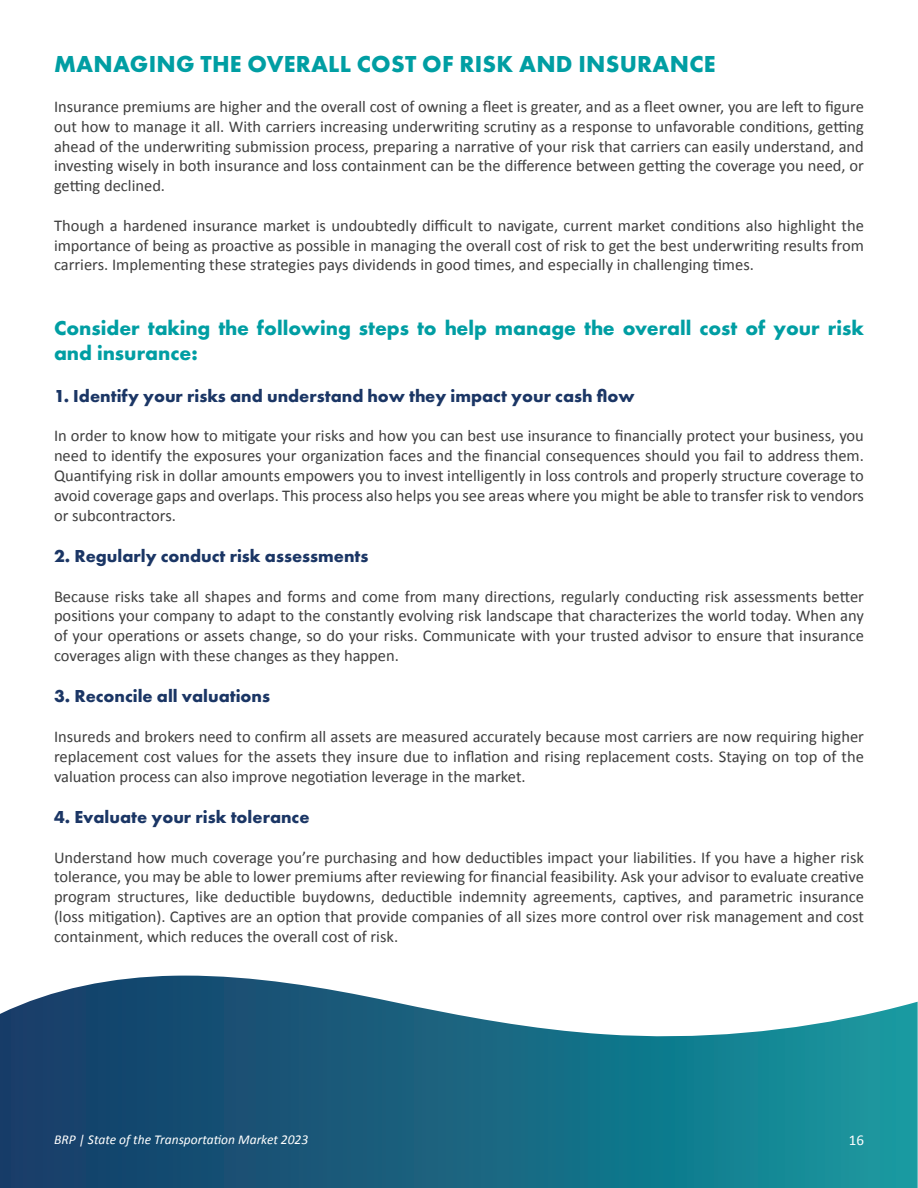
<style>
.page{position:relative;width:918px;height:1188px;background:#fff}
.page>*{position:absolute;margin:0;border:0;box-sizing:border-box;transform-origin:0 0}
.t1{font:700 24px "Futura PT";letter-spacing:.01em;color:#009ea3}
.t2{font:700 21px/25.2px "Futura PT";color:#009ea3}
.t3{font:700 18px "Futura PT";color:#1b3665}
.Body_copy{font:16.5px/19.8px "Calibri";color:#3f3f3f;text-align:justify}
.t4{font:15px "Calibri";color:#fff}
.t5{font:italic 13.5px "Calibri";color:#fff}
</style>
<div class="page">
<svg style="left:0;top:976px;width:918px;height:212px;background:#397b93"></svg>
<h1 class="t1" style="left:54px;top:49px;width:663px">MANAGING THE OVERALL COST OF RISK AND INSURANCE</h1>
<p class="Body_copy" style="left:54px;top:96px;width:812px">Insurance premiums are higher and the overall cost of owning a fleet is greater, and as a fleet owner, you are left to figure out how to manage it all. With carriers increasing underwriting scrutiny as a response to unfavorable conditions, getting ahead of the underwriting submission process, preparing a narrative of your risk that carriers can easily understand, and investing wisely in both insurance and loss containment can be the difference between getting the coverage you need, or getting declined.</p>
<p class="Body_copy" style="left:54px;top:215px;width:811px">Though a hardened insurance market is undoubtedly difficult to navigate, current market conditions also highlight the importance of being as proactive as possible in managing the overall cost of risk to get the best underwriting results from carriers. Implementing these strategies pays dividends in good times, and especially in challenging times.</p>
<h2 class="t2" style="left:54px;top:315px;width:811px">Consider taking the following steps to help manage the overall cost of your risk and insurance:</h2>
<h2 class="t3" style="left:54px;top:384px;width:582px">1. Identify your risks and understand how they impact your cash flow</h2>
<p class="Body_copy" style="left:54px;top:425px;width:811px">In order to know how to mitigate your risks and how you can best use insurance to financially protect your business, you need to identify the exposures your organization faces and the financial consequences should you fail to address them.<br>Quantifying risk in dollar amounts empowers you to invest intelligently in loss controls and properly structure coverage to avoid coverage gaps and overlaps. This process also helps you see areas where you might be able to transfer risk to vendors or subcontractors.</p>
<h2 class="t3" style="left:54px;top:544px;width:316px">2. Regularly conduct risk assessments</h2>
<p class="Body_copy" style="left:54px;top:586px;width:812px">Because risks take all shapes and forms and come from many directions, regularly conducting risk assessments better positions your company to adapt to the constantly evolving risk landscape that characterizes the world today. When any of your operations or assets change, so do your risks. Communicate with your trusted advisor to ensure that insurance coverages align with these changes as they happen.</p>
<h2 class="t3" style="left:54px;top:685px;width:218px">3. Reconcile all valuations</h2>
<p class="Body_copy" style="left:54px;top:726px;width:812px">Insureds and brokers need to confirm all assets are measured accurately because most carriers are now requiring higher replacement cost values for the assets they insure due to inflation and rising replacement costs. Staying on top of the valuation process can also improve negotiation leverage in the market.</p>
<h2 class="t3" style="left:54px;top:805px;width:257px">4. Evaluate your risk tolerance</h2>
<p class="Body_copy" style="left:54px;top:847px;width:812px">Understand how much coverage you’re purchasing and how deductibles impact your liabilities. If you have a higher risk tolerance, you may be able to lower premiums after reviewing for financial feasibility. Ask your advisor to evaluate creative program structures, like deductible buydowns, deductible indemnity agreements, captives, and parametric insurance (loss mitigation). Captives are an option that provide companies of all sizes more control over risk management and cost containment, which reduces the overall cost of risk.</p>
<p class="t5" style="left:54px;top:1130px;width:256px">BRP | State of the Transportation Market 2023</p>
<p class="t4" style="left:849px;top:1130px;width:17px">16</p>
</div>
